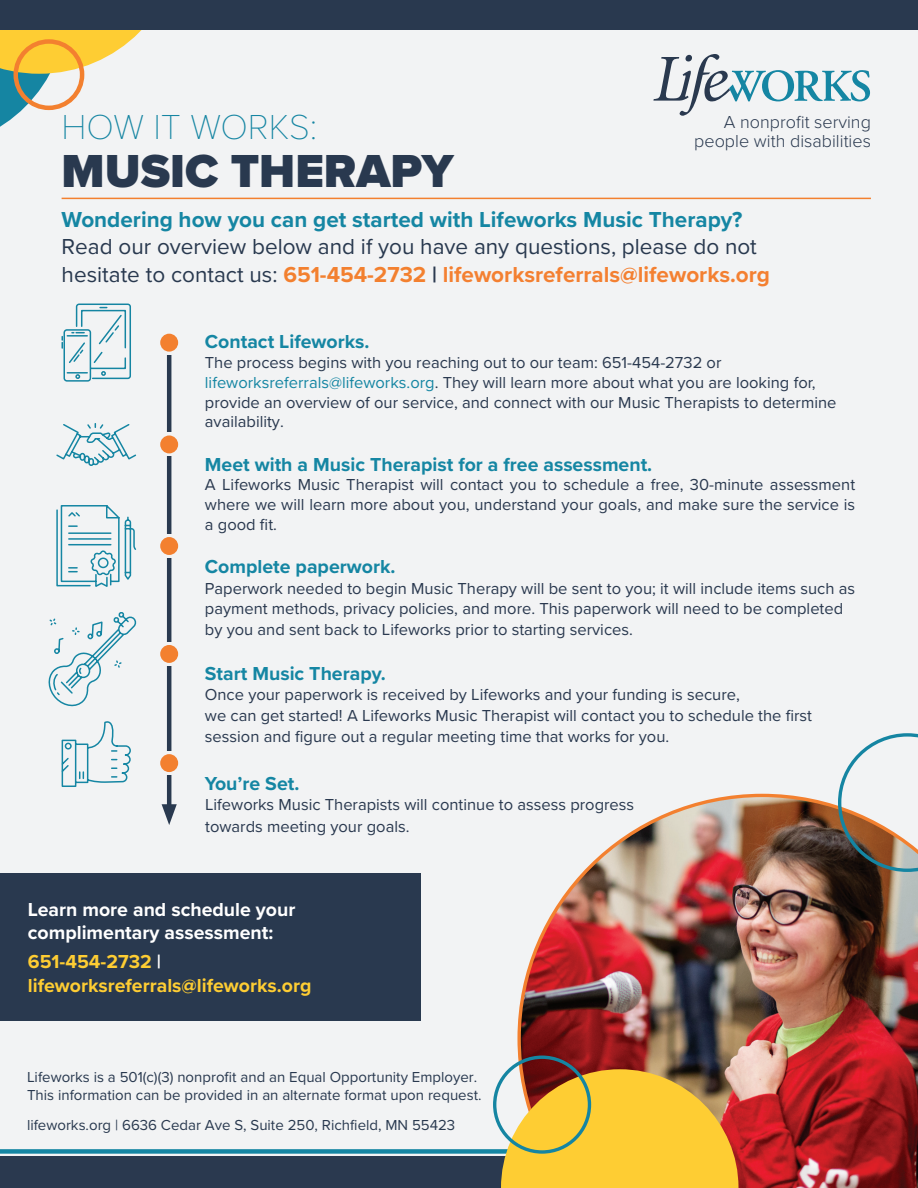
<style>
.page{position:relative;width:918px;height:1188px;background:#f2f3f4}
.page>*{position:absolute;margin:0;border:0;box-sizing:border-box;transform-origin:0 0}
.t1{font:900 48px "Proxima Nova";color:#29394f}
.t2{font:100 36px "Proxima Nova T";color:#1585a2}
.t3{font:22.5px/27.5px "Proxima Nova";color:#29394f}
.t4{font:700 22.5px "Proxima Nova";color:#1586a3}
.t5{font:700 19.5px "Proxima Nova";color:#1586a3}
.t6{font:700 19.5px/23.4px "Proxima Nova";color:#fff}
.t7{font:700 19.5px/23.4px "Proxima Nova";color:#fecd33}
.t8{font:300 18px/19.5px "Proxima Nova";color:#2a394f;text-align:right}
.t9{font:16.5px/20.7px "Proxima Nova";color:#2a394f}
.t10{font:15px/18px "Proxima Nova";color:#29394f}
.s1{font-weight:700;color:#f3802f}
.s2{font-weight:700;color:#2a394f}
.s3{font-weight:700;color:#f48031}
.s4{color:#1586a3}
.s5{color:#fff}
</style>
<div class="page">
<svg style="left:0;top:30px;width:142px;height:97px"></svg>
<div style="left:0;top:1157px;width:918px;height:31px;background:#2a394f"></div>
<div style="left:0;top:0;width:918px;height:30px;background:#29394f"></div>
<hr style="left:62px;top:198px;width:809px;height:1px;background:#f3802f">
<div style="left:0;top:1149px;width:918px;height:5px;background:#1586a3"></div>
<hr style="left:167px;top:344px;width:4px;height:468px;background:#29394f">
<svg style="left:162px;top:804px;width:15px;height:21px"></svg>
<div style="left:158px;top:331px;width:23px;height:23px;background:#f2f3f4"></div>
<div style="left:158px;top:433px;width:23px;height:23px;background:#f2f3f4"></div>
<div style="left:158px;top:534px;width:23px;height:24px;background:#f2f3f4"></div>
<div style="left:158px;top:642px;width:23px;height:24px;background:#f2f3f4"></div>
<div style="left:158px;top:751px;width:23px;height:24px;background:#f2f3f4"></div>
<div style="left:160px;top:334px;width:18px;height:18px;background:#f3802f;border-radius:50%"></div>
<div style="left:160px;top:435px;width:18px;height:18px;background:#f3802f;border-radius:50%"></div>
<div style="left:160px;top:537px;width:18px;height:18px;background:#f3802f;border-radius:50%"></div>
<div style="left:160px;top:645px;width:18px;height:18px;background:#f3802f;border-radius:50%"></div>
<div style="left:160px;top:754px;width:18px;height:18px;background:#f3802f;border-radius:50%"></div>
<svg style="left:61px;top:721px;width:70px;height:66px"></svg>
<svg style="left:56px;top:423px;width:81px;height:43px"></svg>
<svg style="left:61px;top:303px;width:70px;height:79px"></svg>
<svg style="left:48px;top:505px;width:89px;height:202px"></svg>
<img style="left:517px;top:794px;width:401px;height:394px">
<svg style="left:501px;top:1069px;width:238px;height:119px;background:#e7b63e"></svg>
<svg style="left:838px;top:733px;width:80px;height:139px"></svg>
<div style="left:493px;top:1056px;width:98px;height:98px;border:3px solid #1585a2;border-radius:50%"></div>
<div style="left:13px;top:39px;width:71px;height:71px;border:4px solid #f3802f;border-radius:50%"></div>
<svg style="left:653px;top:54px;width:217px;height:62px"></svg>
<div style="left:0;top:873px;width:420px;height:147px;background:#29394f"></div>
<h2 class="t2" style="left:62px;top:100px;width:257px">HOW IT WORKS:</h2>
<h1 class="t1" style="left:62px;top:135px;width:394px">MUSIC THERAPY</h1>
<h3 class="t4" style="left:62px;top:202px;width:682px">Wondering how you can get started with Lifeworks Music Therapy?</h3>
<h3 class="t3" style="left:62px;top:232px;width:710px">Read our overview below and if you have any questions, please do not hesitate to contact us: <span class="s1">651-454-2732</span> <span class="s2">|</span> <span class="s3">lifeworksreferrals@lifeworks.org</span></h3>
<p class="t8" style="left:694px;top:111px;width:178px">A nonprofit serving people with disabilities</p>
<p class="t5" style="left:205px;top:327px;width:166px">Contact Lifeworks.</p>
<p class="t9" style="left:205px;top:352px;width:633px;line-height:19.6px">The process begins with you reaching out to our team: 651-454-2732 or <span class="s4">lifeworksreferrals@lifeworks.org</span>. They will learn more about what you are looking for, provide an overview of our service, and connect with our Music Therapists to determine availability.</p>
<p class="t5" style="left:205px;top:450px;width:449px">Meet with a Music Therapist for a free assessment.</p>
<p class="t9" style="left:205px;top:474px;width:652px;line-height:19.8px;text-align:justify">A Lifeworks Music Therapist will contact you to schedule a free, 30-minute assessment where we will learn more about you, understand your goals, and make sure the service is a good fit.</p>
<p class="t5" style="left:205px;top:552px;width:192px">Complete paperwork.</p>
<p class="t9" style="left:205px;top:577px;width:652px">Paperwork needed to begin Music Therapy will be sent to you; it will include items such as payment methods, privacy policies, and more. This paperwork will need to be completed by you and sent back to Lifeworks prior to starting services.</p>
<p class="t5" style="left:205px;top:659px;width:182px">Start Music Therapy.</p>
<p class="t9" style="left:205px;top:684px;width:609px">Once your paperwork is received by Lifeworks and your funding is secure,<br>we can get started! A Lifeworks Music Therapist will contact you to schedule the first session and figure out a regular meeting time that works for you.</p>
<p class="t5" style="left:205px;top:769px;width:96px">You’re Set.</p>
<p class="t9" style="left:205px;top:793px;width:431px;line-height:21.6px">Lifeworks Music Therapists will continue to assess progress towards meeting your goals.</p>
<p class="t6" style="left:28px;top:897px;width:269px">Learn more and schedule your complimentary assessment:</p>
<p class="t7" style="left:28px;top:950px;width:285px">651-454-2732 <span class="s5">| </span>lifeworksreferrals@lifeworks.org</p>
<p class="t10" style="left:27px;top:1067px;width:456px">Lifeworks is a 501(c)(3) nonprofit and an Equal Opportunity Employer.<br>This information can be provided in an alternate format upon request.</p>
<p class="t10" style="left:27px;top:1116px;width:430px">lifeworks.org | 6636 Cedar Ave S, Suite 250, Richfield, MN 55423</p>
</div>
